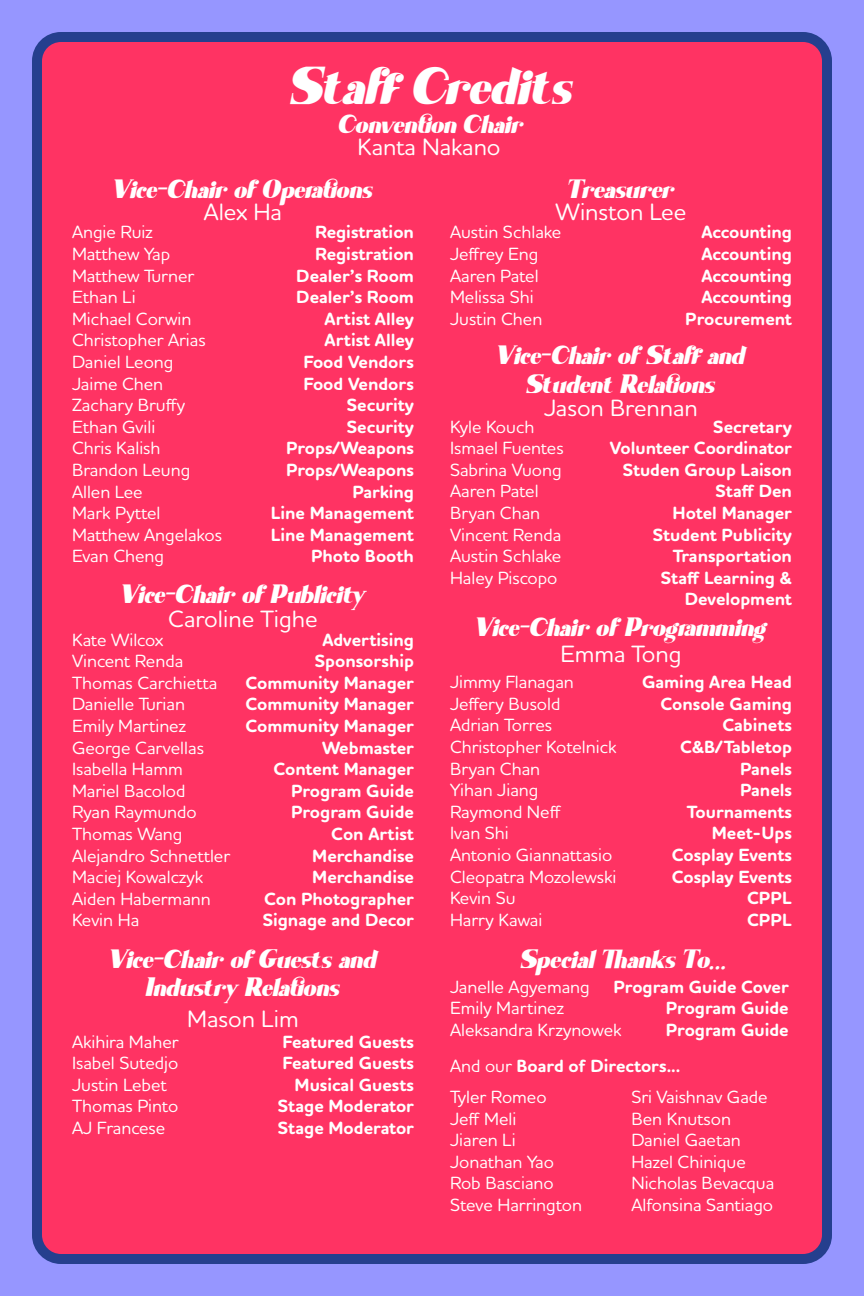
<style>
.page{position:relative;width:864px;height:1296px;background:#9696ff}
.page>*{position:absolute;margin:0;border:0;box-sizing:border-box;transform-origin:0 0}
.t1{font:italic 48px "Shaqilla";color:#fff}
.t2{font:italic 24px/21.6px "Shaqilla";color:#fff;text-align:center}
.t3{font:500 24px/21.6px "Houschka Rounded";color:#fff;text-align:center}
.t4{font:500 18px/21.6px "Houschka Rounded";color:#fff}
.t5{font:700 18px/21.6px "Houschka Rounded";color:#fff;text-align:right}
.s1{font-family:"Houschka Rounded";font-weight:500;font-style:normal}
.s2{font-family:"Shaqilla";font-weight:400;font-style:italic}
.s3{font-weight:500}
</style>
<div class="page">
<div style="left:37px;top:37px;width:790px;height:1222px;background:#ff3363;border-radius:24px"></div>
<div style="left:32px;top:32px;width:800px;height:1232px;border:10px solid #253f8e;border-radius:24px"></div>
<p class="t1" style="left:291px;top:59px;width:283px">Staff Credits</p>
<p class="t2" style="left:339px;top:114px;width:186px">Convention Chair<br><span class="s1">Kanta Nakano</span></p>
<p class="t2" style="left:113px;top:179px;width:261px">Vice-Chair of Operations<br><span class="s1">Alex Ha</span></p>
<p class="t4" style="left:72px;top:221px;width:151px">Angie Ruiz<br>Matthew Yap<br>Matthew Turner<br>Ethan Li<br>Michael Corwin<br>Christopher Arias<br>Daniel Leong<br>Jaime Chen<br>Zachary Bruffy<br>Ethan Gvili<br>Chris Kalish<br>Brandon Leung<br>Allen Lee<br>Mark Pyttel<br>Matthew Angelakos<br>Evan Cheng</p>
<p class="t5" style="left:271px;top:222px;width:145px">Registration<br>Registration<br>Dealer’s Room<br>Dealer’s Room<br>Artist Alley<br>Artist Alley<br>Food Vendors<br>Food Vendors<br>Security<br>Security<br>Props/Weapons<br>Props/Weapons<br>Parking<br>Line Management<br>Line Management<br>Photo Booth</p>
<p class="t3" style="left:556px;top:179px;width:132px"><span class="s2">Treasurer<br></span>Winston Lee</p>
<p class="t4" style="left:450px;top:221px;width:113px">Austin Schlake<br>Jeffrey Eng<br>Aaren Patel<br>Melissa Shi<br>Justin Chen</p>
<p class="t5" style="left:685px;top:222px;width:108px">Accounting<br>Accounting<br>Accounting<br>Accounting<br>Procurement</p>
<p class="t2" style="left:497px;top:342px;width:250px;line-height:28.8px">Vice-Chair of Staff and<br>Student Relations</p>
<p class="t3" style="left:544px;top:396px;width:155px">Jason Brennan</p>
<p class="t4" style="left:450px;top:415px;width:115px">Kyle Kouch<br>Ismael Fuentes<br>Sabrina Vuong<br>Aaren Patel<br>Bryan Chan<br>Vincent Renda<br>Austin Schlake<br>Haley Piscopo</p>
<p class="t5" style="left:610px;top:416px;width:184px">Secretary<br>Volunteer Coordinator<br>Studen Group Laison<br>Staff Den<br>Hotel Manager<br>Student Publicity<br>Transportation<br>Staff Learning &amp;<br>Development</p>
<p class="t2" style="left:121px;top:583px;width:248px;line-height:23.6px">Vice-Chair of Publicity<br><span class="s1">Caroline Tighe</span></p>
<p class="t4" style="left:72px;top:628px;width:160px">Kate Wilcox<br>Vincent Renda<br>Thomas Carchietta<br>Danielle Turian<br>Emily Martinez<br>George Carvellas<br>Isabella Hamm<br>Mariel Bacolod<br>Ryan Raymundo<br>Thomas Wang<br>Alejandro Schnettler<br>Maciej Kowalczyk<br>Aiden Habermann<br>Kevin Ha</p>
<p class="t5" style="left:245px;top:629px;width:170px">Advertising<br>Sponsorship<br>Community Manager<br>Community Manager<br>Community Manager<br>Webmaster<br>Content Manager<br>Program Guide<br>Program Guide<br>Con Artist<br>Merchandise<br>Merchandise<br>Con Photographer<br>Signage and Decor</p>
<p class="t2" style="left:475px;top:615px;width:293px;line-height:25.6px">Vice-Chair of Programming<br><span class="s1">Emma Tong</span></p>
<p class="t4" style="left:450px;top:671px;width:168px">Jimmy Flanagan<br>Jeffery Busold<br>Adrian Torres<br>Christopher Kotelnick<br>Bryan Chan<br>Yihan Jiang<br>Raymond Neff<br>Ivan Shi<br>Antonio Giannattasio<br>Cleopatra Mozolewski<br>Kevin Su<br>Harry Kawai</p>
<p class="t5" style="left:642px;top:672px;width:151px">Gaming Area Head<br>Console Gaming<br>Cabinets<br>C&amp;B/Tabletop<br>Panels<br>Panels<br>Tournaments<br>Meet-Ups<br>Cosplay Events<br>Cosplay Events<br>CPPL<br>CPPL</p>
<p class="t2" style="left:109px;top:944px;width:269px;line-height:29.8px">Vice-Chair of Guests and<br>Industry Relations<br><span class="s1">Mason Lim</span></p>
<p class="t4" style="left:72px;top:1030px;width:108px">Akihira Maher<br>Isabel Sutedjo<br>Justin Lebet<br>Thomas Pinto<br>AJ Francese</p>
<p class="t5" style="left:278px;top:1031px;width:138px">Featured Guests<br>Featured Guests<br>Musical Guests<br>Stage Moderator<br>Stage Moderator</p>
<p class="t2" style="left:521px;top:949px;width:208px">Special Thanks To...</p>
<p class="t4" style="left:450px;top:975px;width:173px">Janelle Agyemang<br>Emily Martinez<br>Aleksandra Krzynowek</p>
<p class="t5" style="left:666px;top:976px;width:124px;text-align:justify;text-indent:-52px">Program Guide Cover Program Guide Program Guide</p>
<p class="t5" style="left:450px;top:1056px;width:232px"><span class="s3">And our</span> Board of Directors...</p>
<p class="t4" style="left:450px;top:1086px;width:134px">Tyler Romeo<br>Jeff Meli<br>Jiaren Li<br>Jonathan Yao<br>Rob Basciano<br>Steve Harrington</p>
<p class="t4" style="left:631px;top:1086px;width:144px">Sri Vaishnav Gade<br>Ben Knutson<br>Daniel Gaetan<br>Hazel Chinique<br>Nicholas Bevacqua<br>Alfonsina Santiago</p>
</div>
